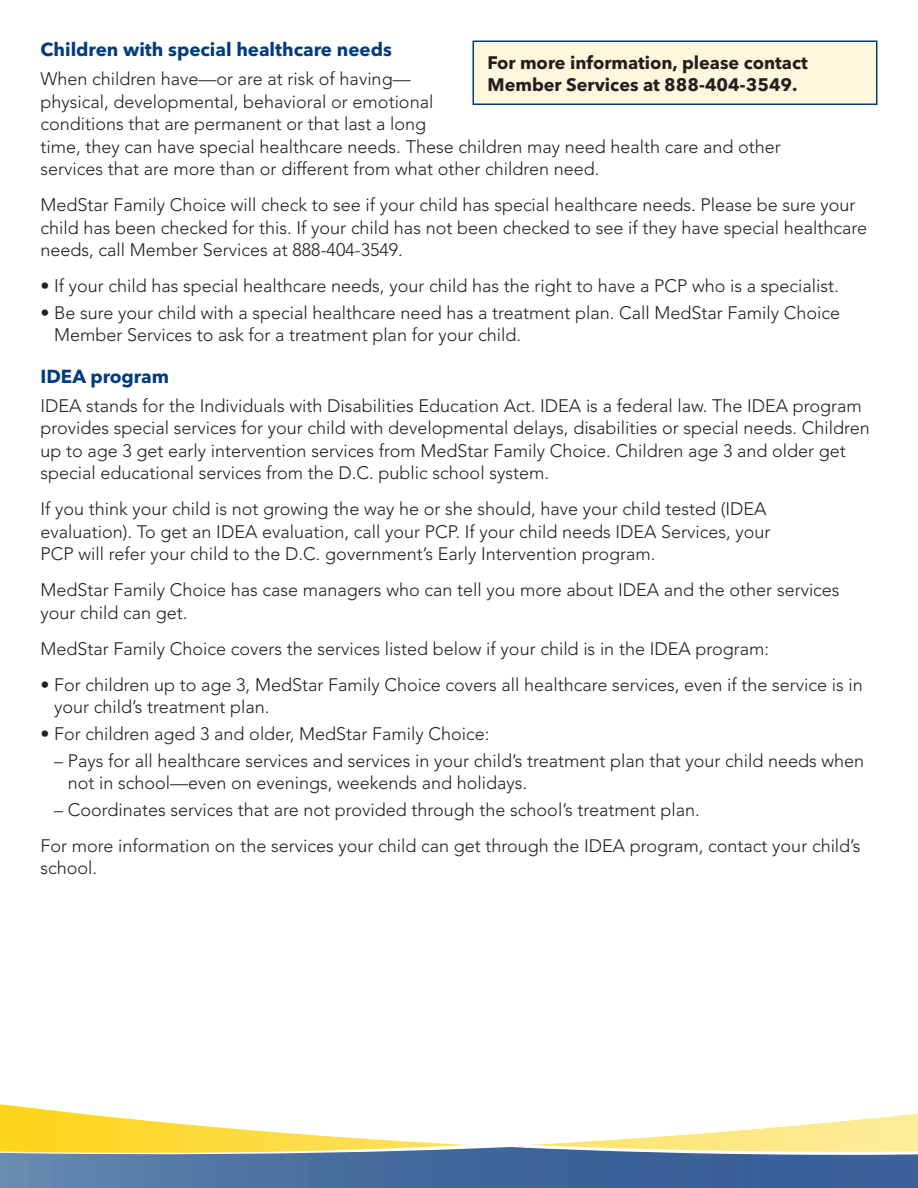
<style>
.page{position:relative;width:918px;height:1188px;background:#fff}
.page>*{position:absolute;margin:0;border:0;box-sizing:border-box;transform-origin:0 0}
.t1{font:700 18.75px "Avenir Next LT Pro";color:#013d7d}
.t2{font:300 18px/22.5px "Avenir LT Std";color:#231f20}
.t3{font:700 18px/22.5px "Avenir Next LT Pro";color:#231f20}
</style>
<div class="page">
<svg style="left:0;top:1104px;width:918px;height:84px"></svg>
<div style="left:472px;top:40px;width:406px;height:65px;background:#fef7dd;border:2px solid #013d7d"></div>
<p class="t1" style="left:40px;top:38px;width:353px">Children with special healthcare needs</p>
<p class="t2" style="left:40px;top:68px;width:742px">When children have—or are at risk of having—<br>physical, developmental, behavioral or emotional<br>conditions that are permanent or that last a long<br>time, they can have special healthcare needs. These children may need health care and other services that are more than or different from what other children need.</p>
<p class="t2" style="left:40px;top:194px;width:828px">MedStar Family Choice will check to see if your child has special healthcare needs. Please be sure your child has been checked for this. If your child has not been checked to see if they have special healthcare needs, call Member Services at 888-404-3549.</p>
<p class="t2" style="left:40px;top:275px;width:800px">• If your child has special healthcare needs, your child has the right to have a PCP who is a specialist.</p>
<p class="t2" style="left:54px;top:302px;width:788px;text-indent:-14px">• Be sure your child with a special healthcare need has a treatment plan. Call MedStar Family Choice<br>Member Services to ask for a treatment plan for your child.</p>
<p class="t1" style="left:40px;top:364px;width:130px">IDEA program</p>
<p class="t2" style="left:40px;top:394px;width:831px">IDEA stands for the Individuals with Disabilities Education Act. IDEA is a federal law. The IDEA program provides special services for your child with developmental delays, disabilities or special needs. Children up to age 3 get early intervention services from MedStar Family Choice. Children age 3 and older get special educational services from the D.C. public school system.</p>
<p class="t2" style="left:40px;top:498px;width:732px">If you think your child is not growing the way he or she should, have your child tested (IDEA evaluation). To get an IDEA evaluation, call your PCP. If your child needs IDEA Services, your<br>PCP will refer your child to the D.C. government’s Early Intervention program.</p>
<p class="t2" style="left:40px;top:579px;width:801px">MedStar Family Choice has case managers who can tell you more about IDEA and the other services your child can get.</p>
<p class="t2" style="left:40px;top:637px;width:730px">MedStar Family Choice covers the services listed below if your child is in the IDEA program:</p>
<p class="t2" style="left:54px;top:673px;width:810px;text-indent:-14px">• For children up to age 3, MedStar Family Choice covers all healthcare services, even if the service is in your child’s treatment plan.</p>
<p class="t2" style="left:40px;top:722px;width:450px">• For children aged 3 and older, MedStar Family Choice:</p>
<p class="t2" style="left:68px;top:749px;width:798px;text-indent:-14px">– Pays for all healthcare services and services in your child’s treatment plan that your child needs when not in school—even on evenings, weekends and holidays.</p>
<p class="t2" style="left:40px;top:792px;width:822px;line-height:36px;text-indent:14px">– Coordinates services that are not provided through the school’s treatment plan.<br>For more information on the services your child can get through the IDEA program, contact your child’s</p>
<p class="t2" style="left:40px;top:857px;width:58px">school.</p>
<p class="t3" style="left:488px;top:51px;width:322px">For more information, please contact<br>Member Services at 888-404-3549.</p>
</div>
